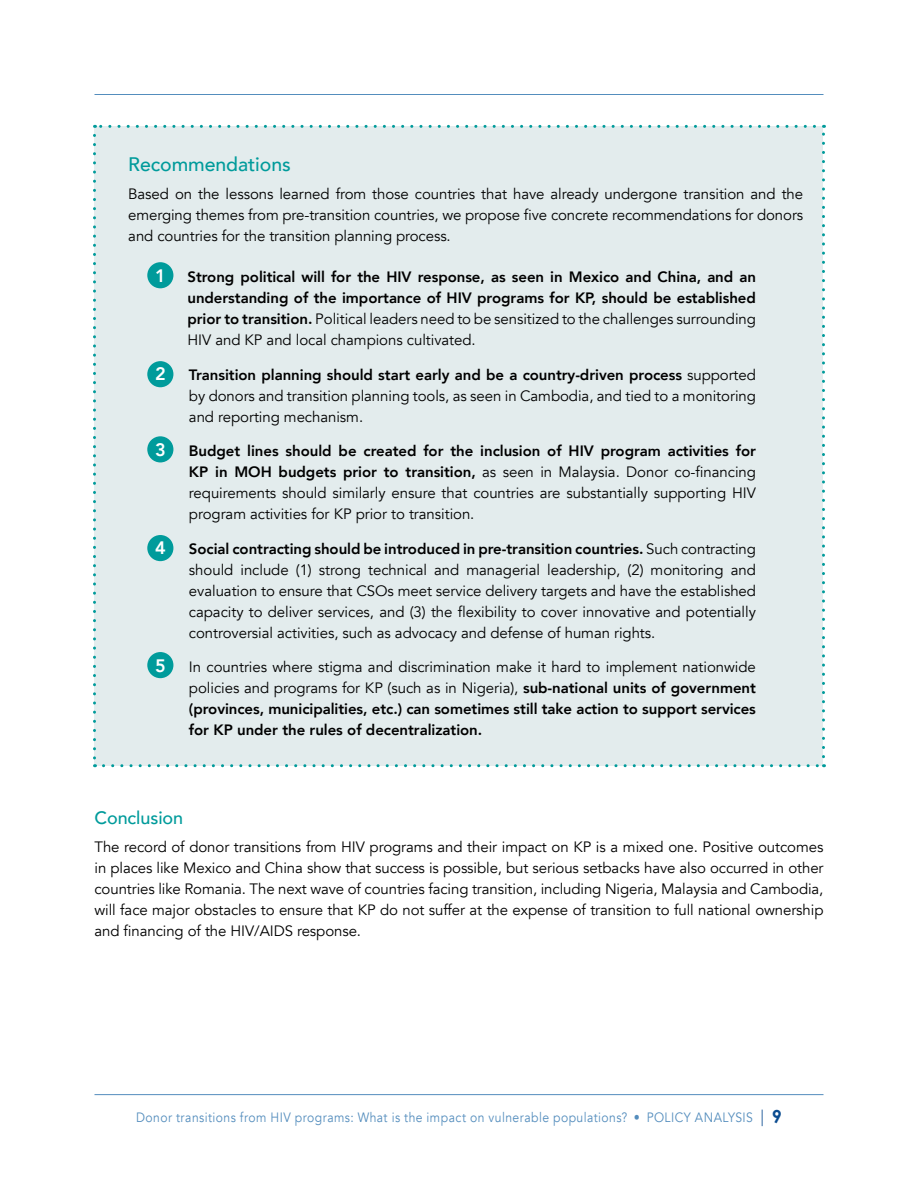
<style>
.page{position:relative;width:918px;height:1188px;background:#fff}
.page>*{position:absolute;margin:0;border:0;box-sizing:border-box;transform-origin:0 0}
.t1{font:500 19.5px "Avenir LT Com";letter-spacing:-.005em;color:#009b9b}
.t2{font:500 18px "Avenir LT Com";letter-spacing:-.005em;color:#009b9b}
.t3{font:800 18px "Avenir LT Com";color:#fff}
.t4{font:15px/21px "Avenir LT Com";letter-spacing:-.005em;color:#000;text-align:justify}
.t5{font:800 15px/21px "Avenir LT Com";letter-spacing:-.005em;color:#000;text-align:justify}
.t6{font:13.5px "Avenir LT Com";letter-spacing:.035em;color:#548dbd;scale:.9 1}
.s1{font-size:18px;color:#fff}
.s2{font-weight:400}
.s3{font-weight:800}
.s4{font-weight:300;font-size:16.5px;color:#0b4c90}
.s5{font-family:"Century Gothic";font-weight:700;font-size:18px;color:#0b4c90}
</style>
<div class="page">
<hr style="left:94px;top:1094px;width:730px;height:1px;background:#548dbd">
<hr style="left:94px;top:94px;width:730px;height:1px;background:#548dbd">
<div style="left:94px;top:126px;width:730px;height:640px;background:#e3eced"></div>
<svg style="left:93px;top:135px;width:3px;height:632px"></svg>
<svg style="left:104px;top:764px;width:721px;height:3px"></svg>
<svg style="left:822px;top:125px;width:3px;height:632px"></svg>
<svg style="left:94px;top:125px;width:720px;height:3px"></svg>
<div style="left:147px;top:361px;width:26px;height:26px;background:#009b9b;border-radius:50%"></div>
<div style="left:147px;top:436px;width:26px;height:26px;background:#009b9b;border-radius:50%"></div>
<div style="left:147px;top:535px;width:26px;height:26px;background:#009b9b;border-radius:50%"></div>
<div style="left:147px;top:652px;width:26px;height:26px;background:#009b9b;border-radius:50%"></div>
<div style="left:147px;top:262px;width:26px;height:26px;background:#009b9b;border-radius:50%"></div>
<h1 class="t1" style="left:128px;top:153px;width:164px">Recommendations</h1>
<p class="t4" style="left:128px;top:184px;width:677px">Based on the lessons learned from those countries that have already undergone transition and the emerging themes from pre-transition countries, we propose five concrete recommendations for donors and countries for the transition planning process.</p>
<p class="t5" style="left:187px;top:267px;width:570px;text-indent:-32px"><span class="s1">1</span> Strong political will for the HIV response, as seen in Mexico and China, and an understanding of the importance of HIV programs for KP, should be established prior to transition. <span class="s2">Political leaders need to be sensitized to the challenges surrounding HIV and KP and local champions cultivated.</span></p>
<p class="t3" style="left:155px;top:363px;width:12px">2</p>
<p class="t4" style="left:189px;top:364px;width:569px"><span class="s3">Transition planning should start early and be a country-driven process</span> supported by donors and transition planning tools, as seen in Cambodia, and tied to a monitoring and reporting mechanism.</p>
<p class="t3" style="left:155px;top:439px;width:12px">3</p>
<p class="t4" style="left:189px;top:441px;width:569px"><span class="s3">Budget lines should be created for the inclusion of HIV program activities for KP in MOH budgets prior to transition,</span> as seen in Malaysia. Donor co-financing requirements should similarly ensure that countries are substantially supporting HIV program activities for KP prior to transition.</p>
<p class="t3" style="left:155px;top:537px;width:12px">4</p>
<p class="t4" style="left:189px;top:538px;width:569px"><span class="s3">Social contracting should be introduced in pre-transition countries.</span> Such contracting should include (1) strong technical and managerial leadership, (2) monitoring and evaluation to ensure that CSOs meet service delivery targets and have the established capacity to deliver services, and (3) the flexibility to cover innovative and potentially controversial activities, such as advocacy and defense of human rights.</p>
<p class="t3" style="left:155px;top:655px;width:12px">5</p>
<p class="t5" style="left:189px;top:657px;width:569px"><span class="s2">In countries where stigma and discrimination make it hard to implement nationwide policies and programs for KP (such as in Nigeria),</span> sub-national units of government (provinces, municipalities, etc.) can sometimes still take action to support services for KP under the rules of decentralization.</p>
<p class="t2" style="left:94px;top:807px;width:90px">Conclusion</p>
<p class="t4" style="left:94px;top:836px;width:731px">The record of donor transitions from HIV programs and their impact on KP is a mixed one. Positive outcomes in places like Mexico and China show that success is possible, but serious setbacks have also occurred in other countries like Romania. The next wave of countries facing transition, including Nigeria, Malaysia and Cambodia, will face major obstacles to ensure that KP do not suffer at the expense of transition to full national ownership and financing of the HIV/AIDS response.</p>
<p class="t6" style="left:136px;top:1109px;width:719px">Donor transitions from HIV programs: What is the impact on vulnerable populations? • POLICY ANALYSIS <span class="s4">|</span> <span class="s5">9</span></p>
</div>
